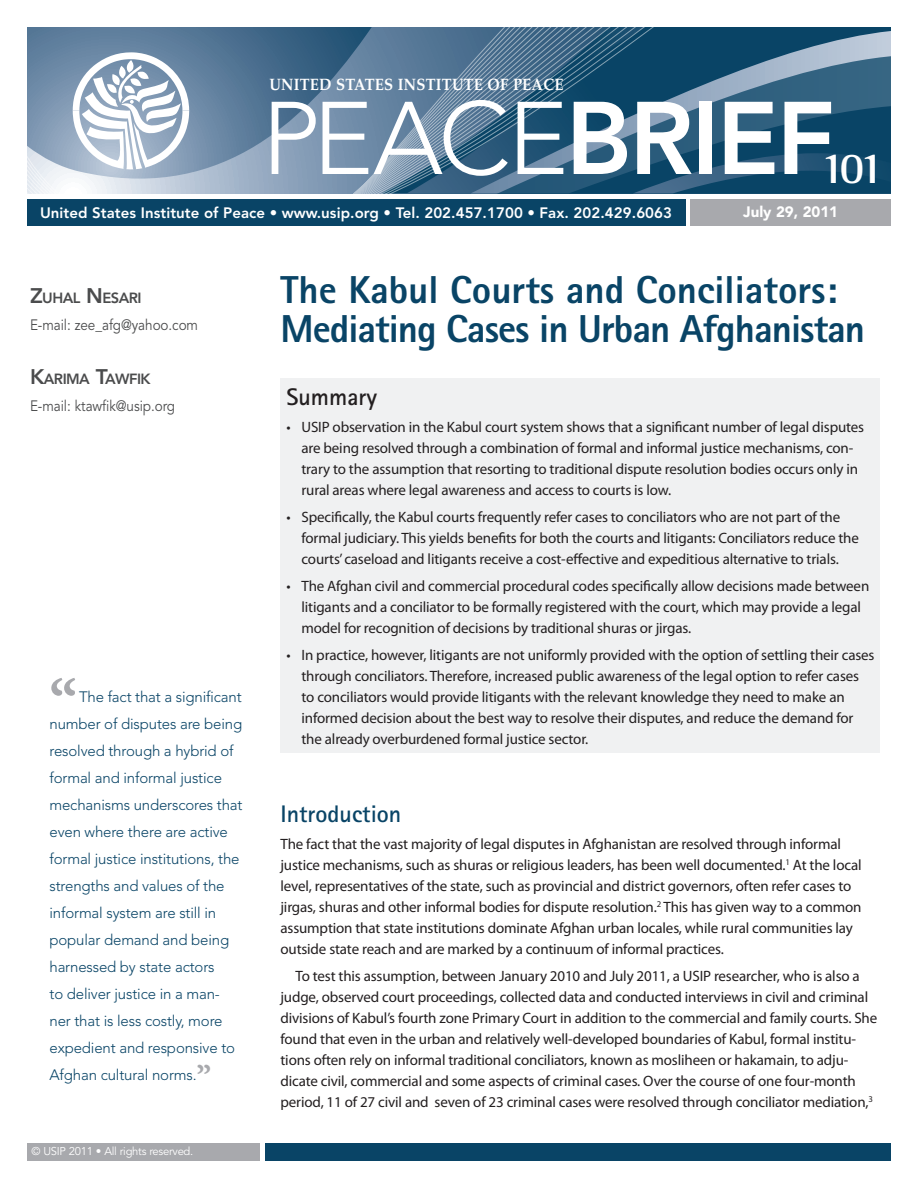
<style>
.page{position:relative;width:918px;height:1188px;background:#fff}
.page>*{position:absolute;margin:0;border:0;box-sizing:border-box;transform-origin:0 0}
.t1{font:300 102px "Avenir LT Std";letter-spacing:-.015em;color:#fff}
.t2{font:700 63px "Minion Pro";color:#a8a9ad}
.t3{font:700 45px "Rotis Semi Serif";color:#fff}
.t4{font:800 39px/39px "Rotis Sans Serif";letter-spacing:-.025em;color:#094466}
.t5{font:700 24px "Rotis Sans Serif";color:#094466}
.t6{font:700 24px "Rotis Sans Serif";color:#231f20}
.t7{font:700 16.5px "Palatino LT Std";letter-spacing:.015em;color:#fff;scale:.9 1}
.t8{font:15px/21px "Myriad Pro";letter-spacing:-.01em;color:#231f20}
.t9{font:300 15px/27px "Avenir LT Std";letter-spacing:-.01em;color:#094466}
.t10{font:800 15px "Avenir LT Std";letter-spacing:.005em;color:#fff}
.t11{font:15px "Avenir LT Std";letter-spacing:-.005em;color:#4b4c4d;scale:.9 1}
.t12{font:900 15px "Avenir LT Std";color:#fff}
.t13{font:800 14.7px "Avenir LT Std";letter-spacing:-.035em;color:#4b4c4d}
.t14{font:11.25px "Avenir LT Std";letter-spacing:-.025em;color:#fff}
.s1{font-weight:800}
.s2{font-size:21px}
.s3{font-family:"Minion Pro";font-weight:700;font-size:33px;color:#a8a9ad}
</style>
<div class="page">
<svg style="left:27px;top:27px;width:864px;height:167px;background:#4d7491"></svg>
<div style="left:27px;top:199px;width:659px;height:27px;background:#094466"></div>
<div style="left:690px;top:199px;width:201px;height:27px;background:#a8a9ad"></div>
<svg style="left:73px;top:52px;width:116px;height:117px"></svg>
<div style="left:265px;top:1143px;width:626px;height:18px;background:#094466"></div>
<div style="left:27px;top:1143px;width:233px;height:18px;background:#a8a9ad"></div>
<div style="left:280px;top:378px;width:600px;height:375px;background:#f0f1f2"></div>
<p class="t7" style="left:269px;top:75px;width:118px">UNITED STATES</p>
<p class="t7" style="left:398px;top:75px;width:12px">INSTITUTE</p>
<p class="t7" style="left:488px;top:75px;width:85px">OF PEACE</p>
<h1 class="t1" style="left:262px;top:79px;width:575px">peace<span class="s1">BrieF</span></h1>
<h3 class="t3" style="left:820px;top:141px;width:66px">101</h3>
<p class="t10" style="left:40px;top:204px;width:634px">United States Institute of Peace • www.usip.org • Tel. 202.457.1700 • Fax. 202.429.6063</p>
<p class="t12" style="left:743px;top:203px;width:96px">July 29, 2011</p>
<p class="t13" style="left:30px;top:289px;width:113px"><span class="s2">Z</span>UHAL <span class="s2">N</span>ESARI</p>
<p class="t11" style="left:30px;top:316px;width:188px">E-mail: zee_afg@yahoo.com</p>
<p class="t13" style="left:30px;top:370px;width:121px"><span class="s2">K</span>ARIMA <span class="s2">T</span>AWFIK</p>
<p class="t11" style="left:30px;top:397px;width:163px">E-mail: ktawfik@usip.org</p>
<h2 class="t2" style="left:50px;top:658px;width:30px">“</h2>
<p class="t9" style="left:49px;top:683px;width:195px;text-indent:30px">The fact that a significant number of disputes are being resolved through a hybrid of formal and informal justice mechanisms underscores that even where there are active formal justice institutions, the strengths and values of the informal system are still in popular demand and being harnessed by state actors<br>to deliver justice in a man&shy;ner that is less costly, more expedient and responsive to<br>Afghan cultural norms.<span class="s3">”</span></p>
<p class="t14" style="left:32px;top:1145px;width:163px">© USIP 2011 • All rights reserved.</p>
<h3 class="t4" style="left:280px;top:270px;width:586px">The Kabul Courts and Conciliators:<br>Mediating Cases in Urban Afghanistan</h3>
<h3 class="t6" style="left:286px;top:382px;width:92px">Summary</h3>
<p class="t8" style="left:302px;top:416px;width:564px;text-indent:-15px">• USIP observation in the Kabul court system shows that a significant number of legal disputes are being resolved through a combination of formal and informal justice mechanisms, con&shy;trary to the assumption that resorting to traditional dispute resolution bodies occurs only in rural areas where legal awareness and access to courts is low.</p>
<p class="t8" style="left:302px;top:506px;width:559px;text-indent:-15px">• Specifically, the Kabul courts frequently refer cases to conciliators who are not part of the formal judiciary. This yields benefits for both the courts and litigants: Conciliators reduce the courts’ caseload and litigants receive a cost-effective and expeditious alternative to trials.</p>
<p class="t8" style="left:302px;top:575px;width:569px;text-indent:-15px">• The Afghan civil and commercial procedural codes specifically allow decisions made between litigants and a conciliator to be formally registered with the court, which may provide a legal model for recognition of decisions by traditional shuras or jirgas.</p>
<p class="t8" style="left:302px;top:644px;width:575px;text-indent:-15px">• In practice, however, litigants are not uniformly provided with the option of settling their cases through conciliators. Therefore, increased public awareness of the legal option to refer cases to conciliators would provide litigants with the relevant knowledge they need to make an informed decision about the best way to resolve their disputes, and reduce the demand for the already overburdened formal justice sector.</p>
<h3 class="t5" style="left:280px;top:799px;width:122px">Introduction</h3>
<p class="t8" style="left:280px;top:833px;width:583px">The fact that the vast majority of legal disputes in Afghanistan are resolved through informal justice mechanisms, such as shuras or religious leaders, has been well documented.<sup>1</sup> At the local level, representatives of the state, such as provincial and district governors, often refer cases to jirgas, shuras and other informal bodies for dispute resolution.<sup>2</sup> This has given way to a common assumption that state institutions dominate Afghan urban locales, while rural communities lay outside state reach and are marked by a continuum of informal practices.</p>
<p class="t8" style="left:280px;top:965px;width:598px;text-indent:15px">To test this assumption, between January 2010 and July 2011, a USIP researcher, who is also a judge, observed court proceedings, collected data and conducted interviews in civil and criminal divisions of Kabul’s fourth zone Primary Court in addition to the commercial and family courts. She found that even in the urban and relatively well-developed boundaries of Kabul, formal institu&shy;tions often rely on informal traditional conciliators, known as mosliheen or hakamain, to adju&shy;dicate civil, commercial and some aspects of criminal cases. Over the course of one four-month period, 11 of 27 civil and seven of 23 criminal cases were resolved through conciliator mediation,<sup>3</sup></p>
</div>
